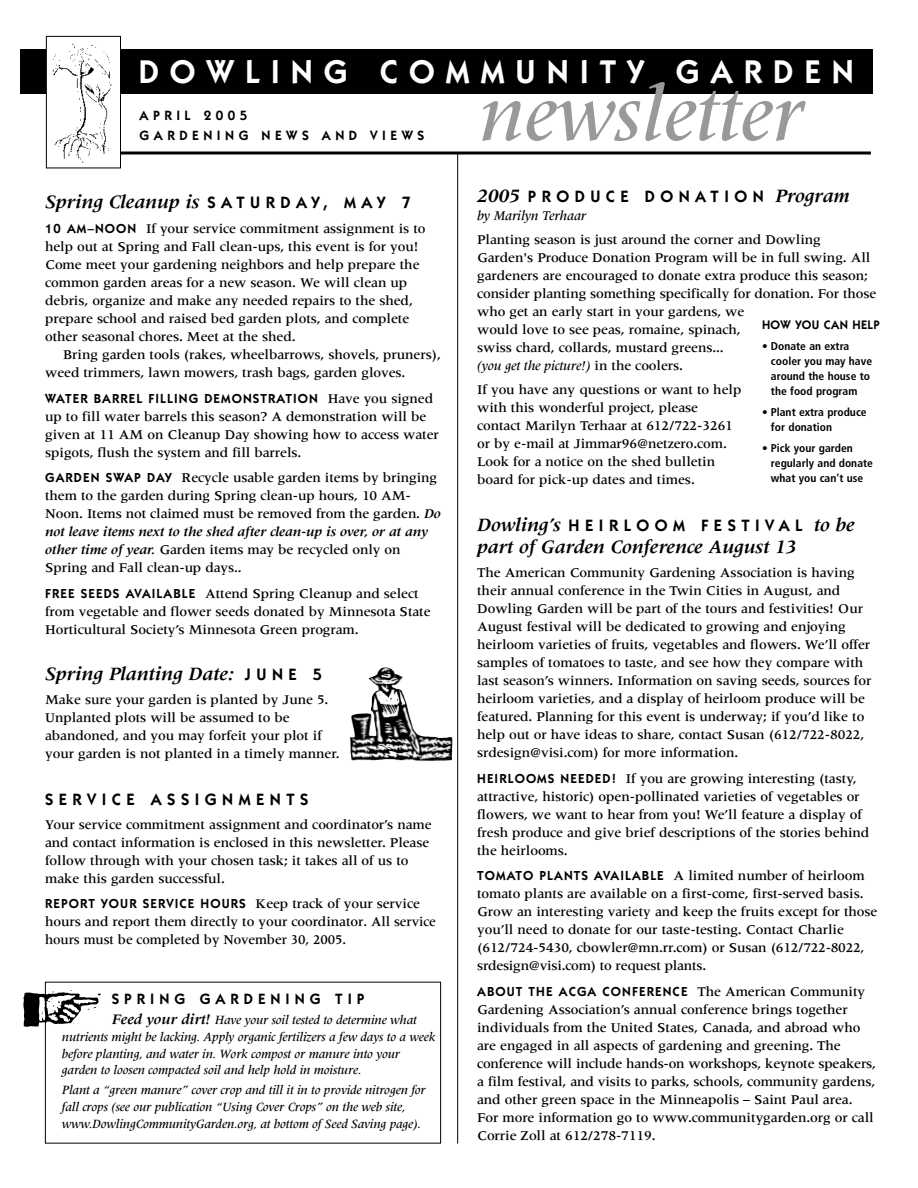
<style>
.page{position:relative;width:918px;height:1188px;background:#fff}
.page>*{position:absolute;margin:0;border:0;box-sizing:border-box;transform-origin:0 0}
.t1{font:italic 500 81px "Meridien";color:#999}
.t2{font:600 33px "Itc Kabel";letter-spacing:.335em;color:#fff}
.t3{font:italic 700 19.5px "Meridien";letter-spacing:-.005em;color:#000}
.t4{font:600 16.5px "Itc Kabel";letter-spacing:.335em;color:#000}
.t5{font:600 15px "Itc Kabel";letter-spacing:.335em;color:#000}
.t6{font:500 13.8px/18px "Meridien";letter-spacing:-.01em;color:#000}
.t7{font:italic 500 13.8px "Meridien";letter-spacing:-.01em;color:#000}
.t8{font:600 13.5px/19.5px "Itc Kabel";letter-spacing:.335em;color:#000}
.t9{font:600 13.2px "Itc Kabel";letter-spacing:.085em;color:#000}
.t10{font:italic 500 13.05px/16.8px "Meridien";letter-spacing:-.01em;color:#000}
.t11{font:600 12.3px "Itc Kabel";letter-spacing:.03em;color:#000}
.t12{font:700 condensed 11.25px/15px "Frutiger";color:#000}
.s1{font-family:"Itc Kabel";font-weight:600;font-style:normal;font-size:16.5px}
.s2{font-family:"Itc Kabel";font-weight:600;font-size:13.2px}
.s3{font-family:"Meridien";font-weight:500;font-size:13.8px}
.s4{font-weight:700;font-style:italic}
.s5{font-weight:700;font-size:15px}
.s6{font-family:"Meridien";font-weight:700;font-style:italic;font-size:19.5px}
.s7{font-style:italic}
</style>
<div class="page">
<hr style="left:114px;top:152px;width:757px;height:2px;background:#000">
<hr style="left:457px;top:153px;width:1px;height:991px;background:#000">
<div style="left:21px;top:50px;width:852px;height:44px;background:#000"></div>
<div style="left:47px;top:37px;width:73px;height:131px;background:#fff"></div>
<img style="left:52px;top:43px;width:60px;height:120px">
<div style="left:46px;top:36px;width:75px;height:132px;border:1px solid #000"></div>
<svg style="left:23px;top:990px;width:78px;height:37px"></svg>
<img style="left:350px;top:667px;width:103px;height:94px">
<h2 class="t2" style="left:139px;top:60px;width:717px">DOWLING COMMUNITY GARDEN</h2>
<h1 class="t1" style="left:479px;top:82px;width:326px">newsletter</h1>
<p class="t8" style="left:140px;top:107px;width:286px">APRIL 2005<br>GARDENING NEWS AND VIEWS</p>
<h3 class="t3" style="left:45px;top:194px;width:367px">Spring Cleanup is <span class="s1">S A T U R D A Y , M A Y 7</span></h3>
<p class="t6" style="left:45px;top:221px;width:382px"><span class="s2">10 AM–NOON</span> If your service commitment assignment is to help out at Spring and Fall clean-ups, this event is for you!<br>Come meet your gardening neighbors and help prepare the common garden areas for a new season. We will clean up debris, organize and make any needed repairs to the shed, prepare school and raised bed garden plots, and complete other seasonal chores. Meet at the shed.</p>
<p class="t6" style="left:45px;top:347px;width:397px;text-indent:18px">Bring garden tools (rakes, wheelbarrows, shovels, pruners), weed trimmers, lawn mowers, trash bags, garden gloves.</p>
<p class="t9" style="left:45px;top:393px;width:390px">WATER BARREL FILLING DEMONSTRATION <span class="s3">Have you signed</span></p>
<p class="t6" style="left:45px;top:408px;width:395px">up to fill water barrels this season? A demonstration will be given at 11 AM on Cleanup Day showing how to access water spigots, flush the system and fill barrels.</p>
<p class="t6" style="left:45px;top:470px;width:397px"><span class="s2">GARDEN SWAP DAY</span> Recycle usable garden items by bringing them to the garden during Spring clean-up hours, 10 AM-Noon. Items not claimed must be removed from the garden. <span class="s4">Do not leave items next to the shed after clean-up is over, or at any other time of year.</span> Garden items may be recycled only on Spring and Fall clean-up days..</p>
<p class="t6" style="left:45px;top:585px;width:387px"><span class="s2">FREE SEEDS AVAILABLE</span> Attend Spring Cleanup and select from vegetable and flower seeds donated by Minnesota State<br>Horticultural Society’s Minnesota Green program.</p>
<h3 class="t3" style="left:45px;top:666px;width:278px">Spring Planting Date: <span class="s1">J U N E 5</span></h3>
<p class="t6" style="left:45px;top:692px;width:296px">Make sure your garden is planted by June 5.<br>Unplanted plots will be assumed to be abandoned, and you may forfeit your plot if your garden is not planted in a timely manner.</p>
<p class="t4" style="left:45px;top:793px;width:265px">SERVICE ASSIGNMENTS</p>
<p class="t6" style="left:45px;top:816px;width:388px">Your service commitment assignment and coordinator’s name and contact information is enclosed in this newsletter. Please follow through with your chosen task; it takes all of us to make this garden successful.</p>
<p class="t9" style="left:45px;top:899px;width:376px">REPORT YOUR SERVICE HOURS <span class="s3">Keep track of your service</span></p>
<p class="t6" style="left:45px;top:914px;width:392px">hours and report them directly to your coordinator. All service hours must be completed by November 30, 2005.</p>
<p class="t5" style="left:112px;top:993px;width:254px">SPRING GARDENING TIP</p>
<p class="t10" style="left:62px;top:1012px;width:375px;text-indent:50px"><span class="s5">Feed your dirt!</span> Have your soil tested to determine what nutrients might be lacking. Apply organic fertilizers a few days to a week before planting, and water in. Work compost or manure into your garden to loosen compacted soil and help hold in moisture.</p>
<p class="t10" style="left:62px;top:1083px;width:365px">Plant a “green manure” cover crop and till it in to provide nitrogen for fall crops (see our publication “Using Cover Crops” on the web site, www.DowlingCommunityGarden.org, at bottom of Seed Saving page).</p>
<p class="t4" style="left:477px;top:191px;width:374px"><span class="s6">2005</span> PRODUCE DONATION <span class="s6">Program</span></p>
<p class="t7" style="left:477px;top:211px;width:111px">by Marilyn Terhaar</p>
<p class="t6" style="left:477px;top:232px;width:401px">Planting season is just around the corner and Dowling Garden's Produce Donation Program will be in full swing. All gardeners are encouraged to donate extra produce this season; consider planting something specifically for donation. For those who get an early start in your gardens, we<br>would love to see peas, romaine, spinach,<br>swiss chard, collards, mustard greens...<br><span class="s7">(you get the picture!)</span> in the coolers.</p>
<p class="t6" style="left:477px;top:382px;width:266px">If you have any questions or want to help with this wonderful project, please contact Marilyn Terhaar at 612/722-3261 or by e-mail at Jimmar96@netzero.com.<br>Look for a notice on the shed bulletin board for pick-up dates and times.</p>
<p class="t4" style="left:477px;top:519px;width:379px"><span class="s6">Dowling’s</span> HEIRLOOM FESTIVAL <span class="s6">to be</span></p>
<h3 class="t3" style="left:477px;top:540px;width:321px">part of Garden Conference August 13</h3>
<p class="t6" style="left:477px;top:565px;width:396px">The American Community Gardening Association is having their annual conference in the Twin Cities in August, and Dowling Garden will be part of the tours and festivities! Our August festival will be dedicated to growing and enjoying heirloom varieties of fruits, vegetables and flowers. We’ll offer samples of tomatoes to taste, and see how they compare with last season’s winners. Information on saving seeds, sources for heirloom varieties, and a display of heirloom produce will be featured. Planning for this event is underway; if you’d like to help out or have ideas to share, contact Susan (612/722-8022, srdesign@visi.com) for more information.</p>
<p class="t6" style="left:477px;top:771px;width:394px"><span class="s2">HEIRLOOMS NEEDED!</span> If you are growing interesting (tasty, attractive, historic) open-pollinated varieties of vegetables or flowers, we want to hear from you! We’ll feature a display of fresh produce and give brief descriptions of the stories behind the heirlooms.</p>
<p class="t6" style="left:477px;top:868px;width:402px"><span class="s2">TOMATO PLANTS AVAILABLE</span> A limited number of heirloom tomato plants are available on a first-come, first-served basis.<br>Grow an interesting variety and keep the fruits except for those you’ll need to donate for our taste-testing. Contact Charlie (612/724-5430, cbowler@mn.rr.com) or Susan (612/722-8022, srdesign@visi.com) to request plants.</p>
<p class="t9" style="left:477px;top:987px;width:390px">ABOUT THE ACGA CONFERENCE <span class="s3">The American Community</span></p>
<p class="t6" style="left:477px;top:1002px;width:400px">Gardening Association’s annual conference brings together individuals from the United States, Canada, and abroad who are engaged in all aspects of gardening and greening. The conference will include hands-on workshops, keynote speakers, a film festival, and visits to parks, schools, community gardens, and other green space in the Minneapolis – Saint Paul area.<br>For more information go to www.communitygarden.org or call Corrie Zoll at 612/278-7119.</p>
<p class="t11" style="left:762px;top:320px;width:119px">HOW YOU CAN HELP</p>
<p class="t12" style="left:771px;top:339px;width:103px;text-indent:-9px">• Donate an extra cooler you may have around the house to the food program</p>
<p class="t12" style="left:771px;top:405px;width:97px;text-indent:-9px">• Plant extra produce for donation</p>
<p class="t12" style="left:771px;top:441px;width:104px;text-indent:-9px">• Pick your garden regularly and donate what you can’t use</p>
</div>
